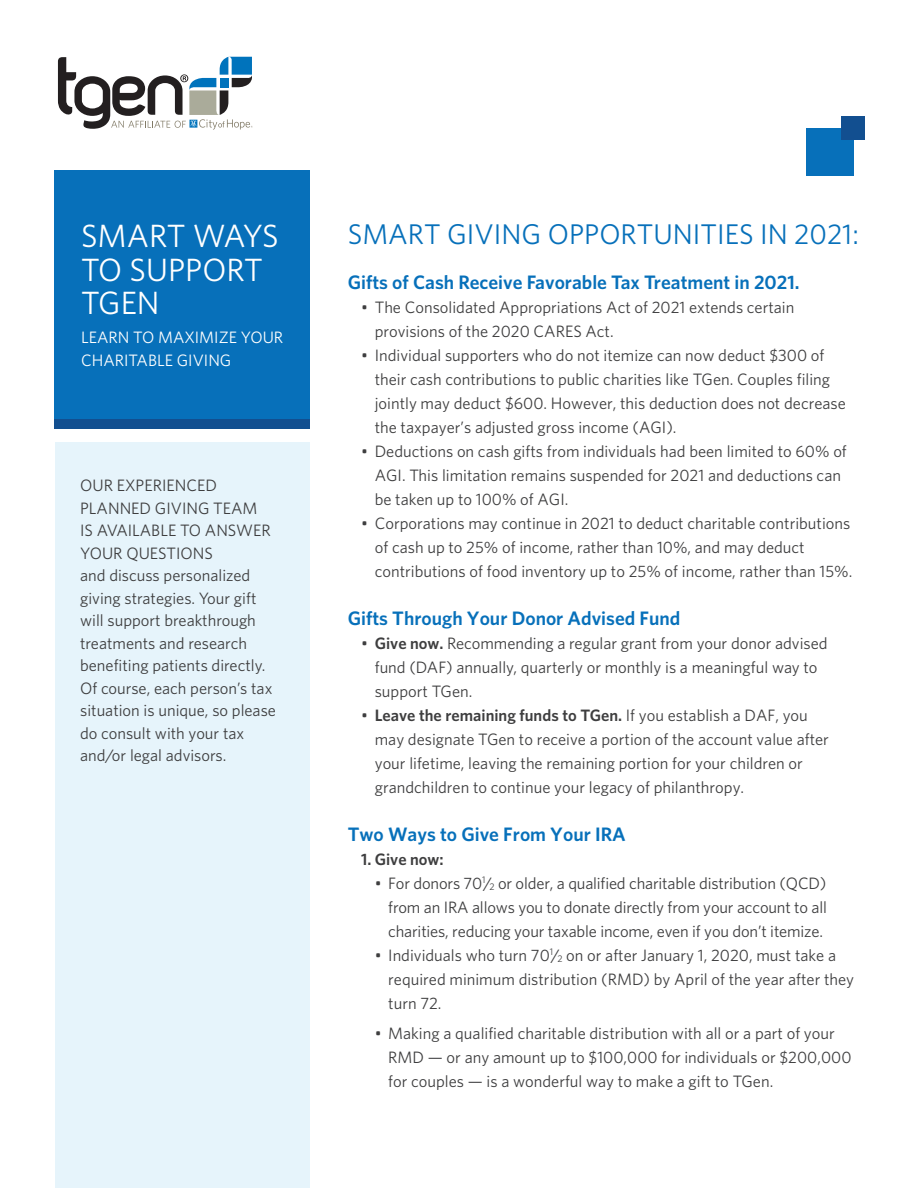
<style>
.page{position:relative;width:918px;height:1188px;background:#fff}
.page>*{position:absolute;margin:0;border:0;box-sizing:border-box;transform-origin:0 0}
.t1{font:32.25px/33.6px "Whitney";color:#fff}
.t2{font:28.5px "Whitney";color:#0770ba}
.t3{font:600 19.5px "Whitney";color:#0770ba}
.t4{font:16.5px/24px "Whitney";color:#3e3e3f}
.t5{font:16.5px/22.5px "Whitney";color:#fff}
.t6{font:600 16.5px "Whitney";color:#3e3e3f}
.s1{font-weight:600}
.s2{font-size:9.6px}
</style>
<div class="page">
<div style="left:55px;top:443px;width:255px;height:745px;background:#e6f4fb"></div>
<div style="left:54px;top:171px;width:255px;height:255px;background:#0770ba"></div>
<div style="left:54px;top:419px;width:255px;height:9px;background:#124f90"></div>
<div style="left:806px;top:128px;width:47px;height:48px;background:#0770ba"></div>
<div style="left:841px;top:117px;width:24px;height:23px;background:#124f90"></div>
<svg style="left:58px;top:57px;width:195px;height:73px"></svg>
<h1 class="t1" style="left:81px;top:218px;width:199px">SMART WAYS<br>TO SUPPORT<br>TGEN</h1>
<p class="t5" style="left:81px;top:326px;width:204px">LEARN TO MAXIMIZE YOUR<br>CHARITABLE GIVING</p>
<p class="t4" style="left:80px;top:474px;width:197px;line-height:22.5px">OUR EXPERIENCED<br>PLANNED GIVING TEAM<br>IS AVAILABLE TO ANSWER<br>YOUR QUESTIONS<br>and discuss personalized giving strategies. Your gift will support breakthrough treatments and research benefiting patients directly.<br>Of course, each person’s tax situation is unique, so please do consult with your tax and/or legal advisors.</p>
<h2 class="t2" style="left:348px;top:218px;width:513px">SMART GIVING OPPORTUNITIES IN 2021:</h2>
<p class="t3" style="left:348px;top:270px;width:453px">Gifts of Cash Receive Favorable Tax Treatment in 2021.</p>
<p class="t4" style="left:375px;top:295px;width:421px;text-indent:-13px">• The Consolidated Appropriations Act of 2021 extends certain provisions of the 2020 CARES Act.</p>
<p class="t4" style="left:375px;top:343px;width:473px;text-indent:-13px">• Individual supporters who do not itemize can now deduct $300 of their cash contributions to public charities like TGen. Couples filing jointly may deduct $600. However, this deduction does not decrease the taxpayer’s adjusted gross income (AGI).</p>
<p class="t4" style="left:375px;top:439px;width:474px;text-indent:-13px">• Deductions on cash gifts from individuals had been limited to 60% of<br>AGI. This limitation remains suspended for 2021 and deductions can be taken up to 100% of AGI.</p>
<p class="t4" style="left:375px;top:511px;width:479px;text-indent:-13px">• Corporations may continue in 2021 to deduct charitable contributions of cash up to 25% of income, rather than 10%, and may deduct contributions of food inventory up to 25% of income, rather than 15%.</p>
<p class="t3" style="left:348px;top:606px;width:334px">Gifts Through Your Donor Advised Fund</p>
<p class="t4" style="left:375px;top:631px;width:454px;text-indent:-13px">• <span class="s1">Give now.</span> Recommending a regular grant from your donor advised fund (DAF) annually, quarterly or monthly is a meaningful way to support TGen.</p>
<p class="t4" style="left:375px;top:703px;width:456px;text-indent:-13px">• <span class="s1">Leave the remaining funds to TGen.</span> If you establish a DAF, you may designate TGen to receive a portion of the account value after your lifetime, leaving the remaining portion for your children or grandchildren to continue your legacy of philanthropy.</p>
<p class="t3" style="left:348px;top:822px;width:280px">Two Ways to Give From Your IRA</p>
<p class="t6" style="left:361px;top:849px;width:84px">1. Give now:</p>
<p class="t4" style="left:388px;top:871px;width:440px;text-align:justify;text-indent:-14px">• For donors 70<sup>1</sup>/<span class="s2">2</span> or older, a qualified charitable distribution (QCD) from an IRA allows you to donate directly from your account to all charities, reducing your taxable income, even if you don’t itemize.</p>
<p class="t4" style="left:388px;top:943px;width:467px;text-indent:-14px">• Individuals who turn 70<sup>1</sup>/<span class="s2">2</span> on or after January 1, 2020, must take a required minimum distribution (RMD) by April of the year after they turn 72.</p>
<p class="t4" style="left:388px;top:1021px;width:465px;text-indent:-13px">• Making a qualified charitable distribution with all or a part of your<br>RMD — or any amount up to $100,000 for individuals or $200,000 for couples — is a wonderful way to make a gift to TGen.</p>
</div>
